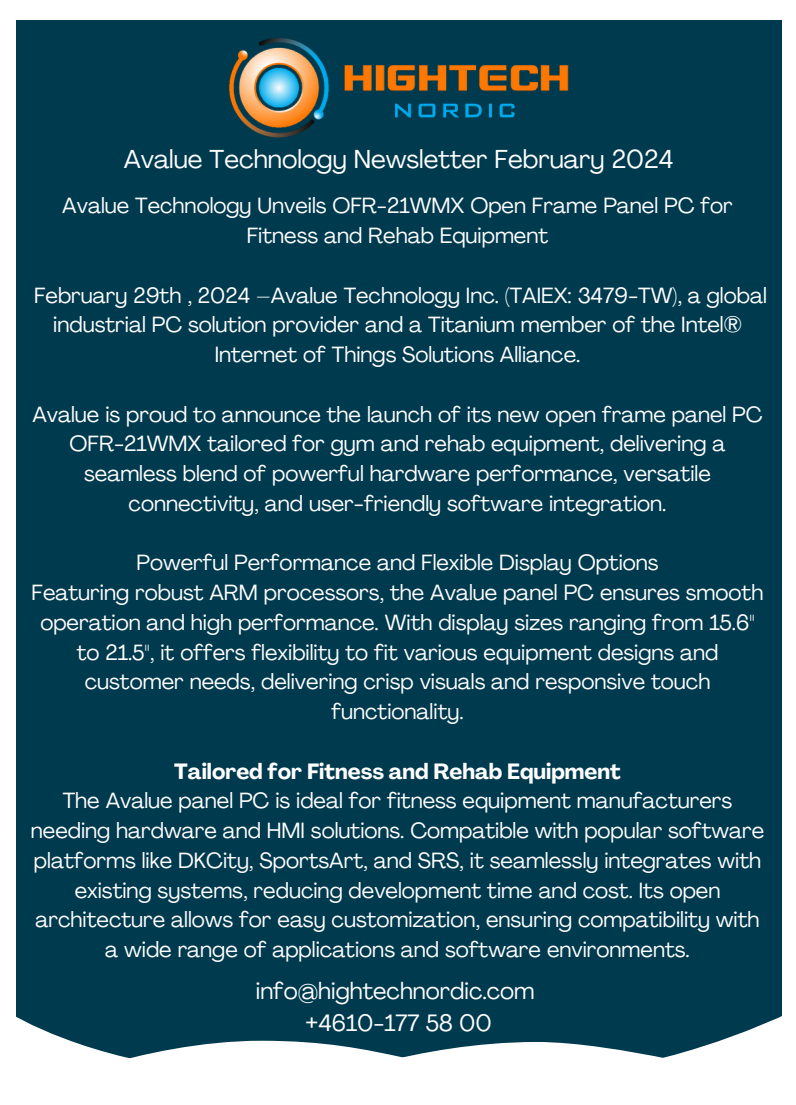
<style>
.page{position:relative;width:796px;height:1105px;background:#fff}
.page>*{position:absolute;margin:0;border:0;box-sizing:border-box;transform-origin:0 0}
.t1{font:25.62px "Agrandir";color:#fff}
.t2{font:23.38px/32.6px "Agrandir";color:#fff;text-align:center}
.t3{font:21.75px/29.8px "Agrandir";color:#fff;text-align:center}
.t4{font:700 21.75px "Agrandir";color:#fff}
</style>
<div class="page">
<div style="left:16px;top:20px;width:766px;height:1064px;background:#003a4f"></div>
<svg style="left:16px;top:1016px;width:766px;height:68px;fill:#fff"></svg>
<img style="left:228px;top:38px;width:341px;height:100px">
<h1 class="t1" style="left:124px;top:148px;width:551px">Avalue Technology Newsletter February 2024</h1>
<p class="t3" style="left:62px;top:193px;width:672px">Avalue Technology Unveils OFR-21WMX Open Frame Panel PC for<br>Fitness and Rehab Equipment</p>
<p class="t3" style="left:34px;top:282px;width:734px">February 29th , 2024 –Avalue Technology Inc. (TAIEX: 3479-TW), a global industrial PC solution provider and a Titanium member of the Intel®<br>Internet of Things Solutions Alliance.</p>
<p class="t3" style="left:32px;top:401px;width:732px">Avalue is proud to announce the launch of its new open frame panel PC OFR-21WMX tailored for gym and rehab equipment, delivering a seamless blend of powerful hardware performance, versatile connectivity, and user-friendly software integration.</p>
<p class="t3" style="left:136px;top:550px;width:524px">Powerful Performance and Flexible Display Options</p>
<p class="t3" style="left:32px;top:579px;width:733px">Featuring robust ARM processors, the Avalue panel PC ensures smooth operation and high performance. With display sizes ranging from 15.6" to 21.5", it offers flexibility to fit various equipment designs and customer needs, delivering crisp visuals and responsive touch functionality.</p>
<p class="t4" style="left:174px;top:762px;width:448px">Tailored for Fitness and Rehab Equipment</p>
<p class="t3" style="left:31px;top:788px;width:735px">The Avalue panel PC is ideal for fitness equipment manufacturers needing hardware and HMI solutions. Compatible with popular software platforms like DKCity, SportsArt, and SRS, it seamlessly integrates with existing systems, reducing development time and cost. Its open architecture allows for easy customization, ensuring compatibility with a wide range of applications and software environments.</p>
<p class="t2" style="left:256px;top:976px;width:280px">info@hightechnordic.com +4610-177 58 00</p>
</div>
